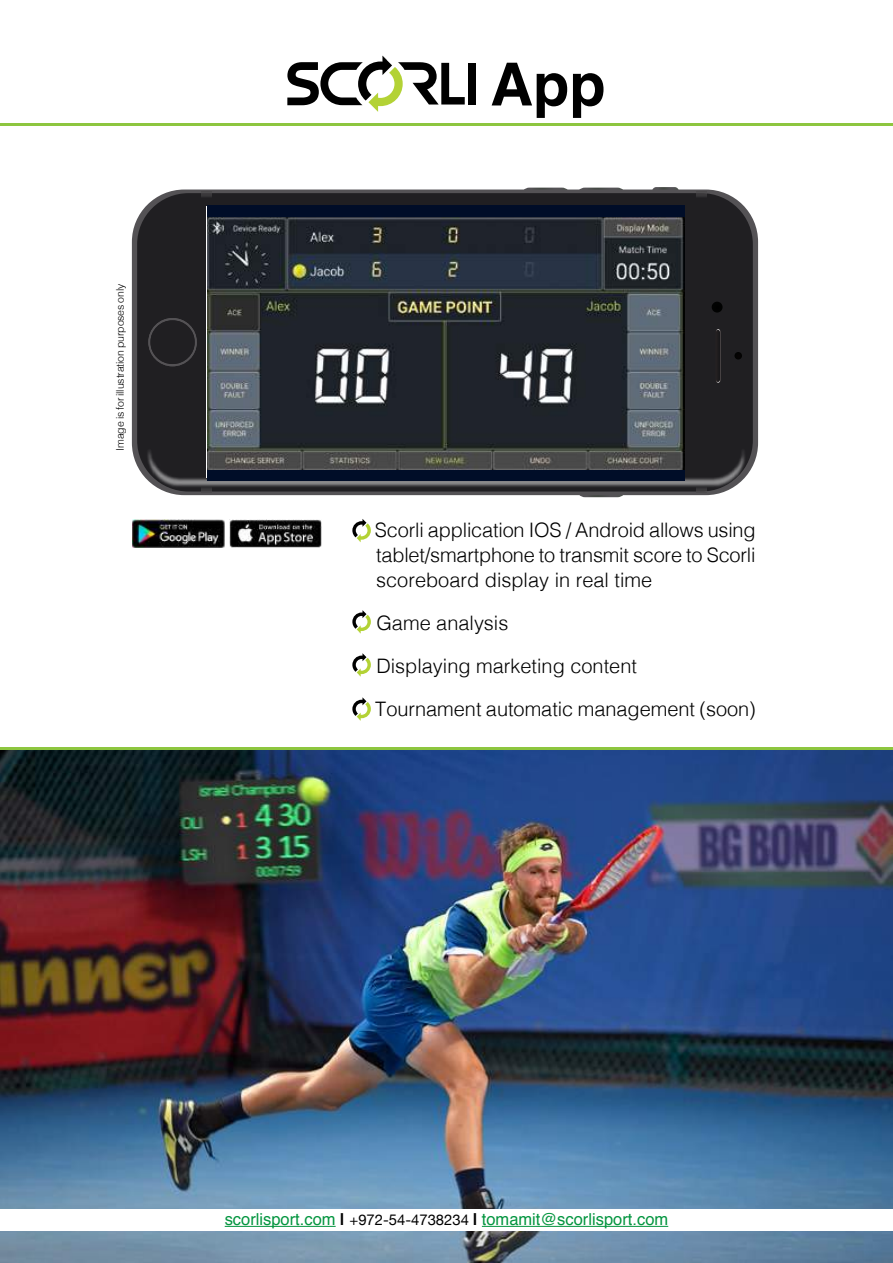
<style>
.page{position:relative;width:893px;height:1263px;background:#fff}
.page>*{position:absolute;margin:0;border:0;box-sizing:border-box;transform-origin:0 0}
.t1{font:700 59.4px "Helvetica";color:#000}
.t2{font:300 19.95px/25.2px "Helvetica";color:#000;text-align:justify}
.t3{font:16.5px "Helvetica";color:#03953f}
.t4{font:300 10.5px "Helvetica";letter-spacing:-.015em;color:#000}
.s1{font-weight:700;color:#000}
.s2{font-family:"Helvetica Neue";font-size:14.85px;color:#000}
</style>
<div class="page">
<img style="left:0;top:750px;width:893px;height:513px">
<hr style="left:0;top:747px;width:893px;height:3px;background:#8dc63f">
<svg style="left:352px;top:519px;width:19px;height:23px"></svg>
<svg style="left:352px;top:610px;width:19px;height:23px"></svg>
<svg style="left:352px;top:653px;width:19px;height:23px"></svg>
<svg style="left:352px;top:697px;width:19px;height:24px"></svg>
<div style="left:468px;top:63px;width:8px;height:42px;background:#000"></div>
<svg style="left:287px;top:56px;width:178px;height:56px"></svg>
<hr style="left:0;top:123px;width:893px;height:3px;background:#8dc63f">
<svg style="left:652px;top:187px;width:27px;height:8px"></svg>
<svg style="left:576px;top:188px;width:50px;height:16px"></svg>
<svg style="left:521px;top:188px;width:49px;height:16px"></svg>
<div style="left:137px;top:193px;width:616px;height:298px;background:#201f22;border-radius:51px"></div>
<svg style="left:201px;top:192px;width:10px;height:5px"></svg>
<svg style="left:697px;top:192px;width:10px;height:5px"></svg>
<svg style="left:734px;top:352px;width:8px;height:7px"></svg>
<svg style="left:712px;top:302px;width:11px;height:11px"></svg>
<svg style="left:715px;top:329px;width:6px;height:54px"></svg>
<svg style="left:716px;top:330px;width:4px;height:52px"></svg>
<svg style="left:148px;top:318px;width:49px;height:48px"></svg>
<img style="left:131px;top:407px;width:628px;height:91px">
<div style="left:207px;top:206px;width:478px;height:275px;background:#000d28"></div>
<img style="left:207px;top:217px;width:478px;height:252px">
<img style="left:230px;top:520px;width:91px;height:27px">
<img style="left:132px;top:520px;width:93px;height:27px">
<div style="left:0;top:1209px;width:893px;height:22px;background:#fff"></div>
<hr style="left:225px;top:1226px;width:111px;height:1px;background:#03953f">
<hr style="left:482px;top:1226px;width:186px;height:1px;background:#03953f">
<p class="t4" style="left:111px;top:451px;width:168px;rotate:-90deg">Image is for illustration purposes only</p>
<h1 class="t1" style="left:490px;top:37px;width:117px">App</h1>
<p class="t2" style="left:375px;top:516px;width:382px">Scorli application IOS / Android allows using tablet/smartphone to transmit score to Scorli scoreboard display in real time</p>
<p class="t2" style="left:375px;top:600px;width:382px;line-height:43px;text-align:left">Game analysis<br>Displaying marketing content<br>Tournament automatic management (soon(</p>
<p class="t3" style="left:225px;top:1206px;width:445px">scorlisport.com <span class="s1">|</span> <span class="s2">+972-54-4738234</span> <span class="s1">|</span> tomamit@scorlisport.com</p>
</div>
